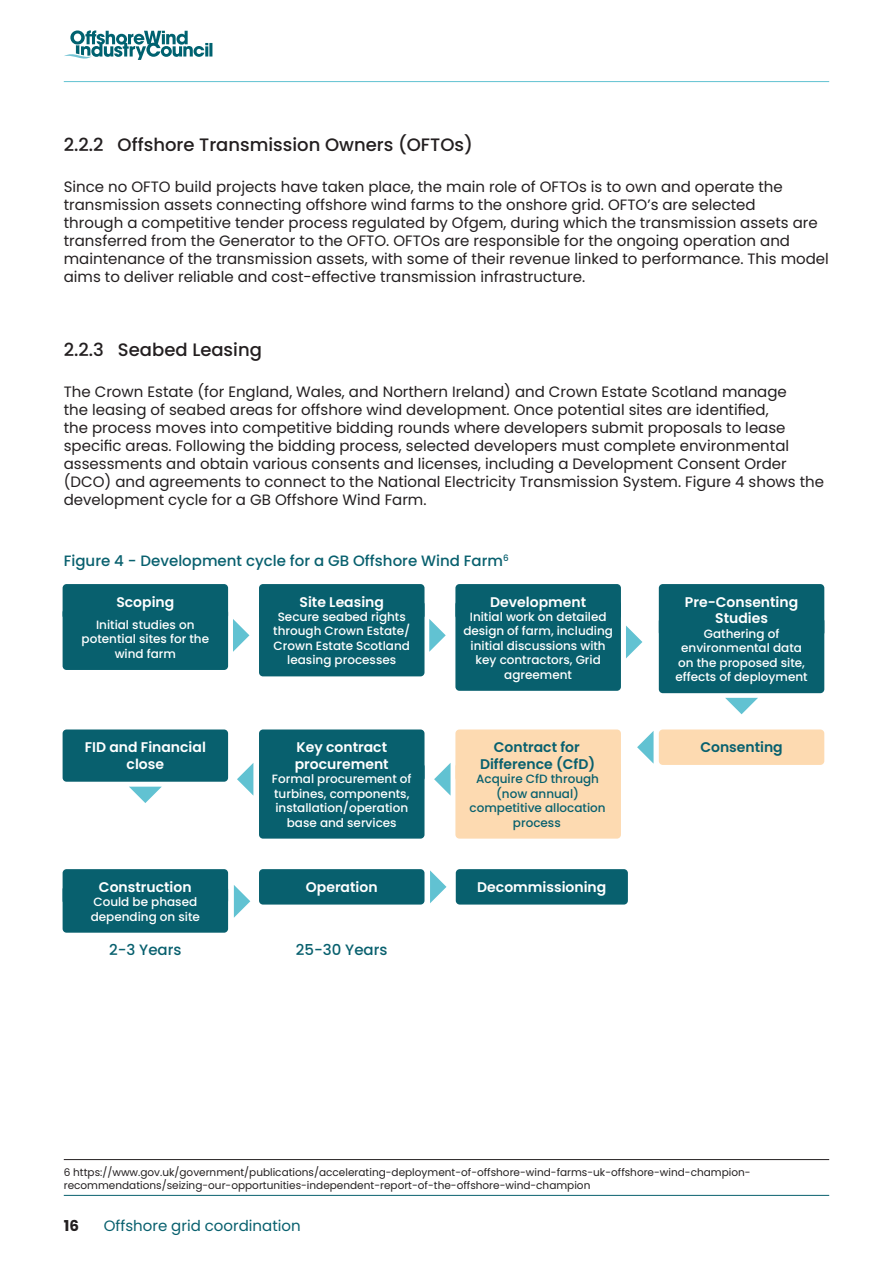
<style>
.page{position:relative;width:893px;height:1263px;background:#fff}
.page>*{position:absolute;margin:0;border:0;box-sizing:border-box;transform-origin:0 0}
.t1{font:500 18px "Poppins";color:#231f20}
.t2{font:15px/18px "Poppins";color:#231f20}
.t3{font:500 15px "Poppins";color:#08606e}
.t4{font:15px "Poppins";color:#08606e}
.t5{font:700 15px "Poppins";color:#231f20}
.t6{font:600 13.95px/16.8px "Poppins";color:#fff;text-align:center}
.t7{font:600 13.95px/16.8px "Poppins";color:#08606e;text-align:center}
.t8{font:500 12px/14.4px "Poppins";color:#fff;text-align:center}
.t9{font:500 12px/14.4px "Poppins";color:#08606e;text-align:center}
.t10{font:10.5px/12.6px "Poppins";color:#231f20}
</style>
<div class="page">
<svg style="left:64px;top:30px;width:148px;height:30px"></svg>
<div style="left:659px;top:584px;width:165px;height:52px;background:#08606e;border-radius:4px"></div>
<div style="left:659px;top:617px;width:165px;height:76px;background:#08606e;border-radius:4px"></div>
<div style="left:63px;top:584px;width:165px;height:35px;background:#08606e;border-radius:4px"></div>
<div style="left:63px;top:608px;width:165px;height:62px;background:#08606e;border-radius:4px"></div>
<div style="left:259px;top:584px;width:165px;height:35px;background:#08606e;border-radius:4px"></div>
<div style="left:259px;top:600px;width:165px;height:76px;background:#08606e;border-radius:4px"></div>
<div style="left:455px;top:584px;width:166px;height:35px;background:#08606e;border-radius:4px"></div>
<div style="left:455px;top:600px;width:166px;height:91px;background:#08606e;border-radius:4px"></div>
<div style="left:63px;top:869px;width:165px;height:35px;background:#08606e;border-radius:4px"></div>
<div style="left:63px;top:886px;width:165px;height:47px;background:#08606e;border-radius:4px"></div>
<div style="left:259px;top:869px;width:165px;height:35px;background:#08606e;border-radius:4px"></div>
<div style="left:456px;top:869px;width:172px;height:35px;background:#08606e;border-radius:4px"></div>
<svg style="left:233px;top:619px;width:16px;height:33px"></svg>
<svg style="left:429px;top:619px;width:17px;height:33px"></svg>
<svg style="left:626px;top:625px;width:16px;height:33px"></svg>
<svg style="left:234px;top:885px;width:16px;height:33px"></svg>
<svg style="left:430px;top:870px;width:16px;height:33px"></svg>
<svg style="left:725px;top:698px;width:33px;height:16px"></svg>
<div style="left:659px;top:729px;width:165px;height:36px;background:#fddab1;border-radius:4px"></div>
<div style="left:63px;top:729px;width:165px;height:53px;background:#08606e;border-radius:4px"></div>
<div style="left:259px;top:729px;width:165px;height:53px;background:#08606e;border-radius:4px"></div>
<div style="left:259px;top:763px;width:165px;height:76px;background:#08606e;border-radius:4px"></div>
<div style="left:455px;top:729px;width:166px;height:53px;background:#fddab1;border-radius:4px"></div>
<div style="left:455px;top:763px;width:166px;height:76px;background:#fddab1;border-radius:4px"></div>
<svg style="left:637px;top:731px;width:17px;height:33px"></svg>
<svg style="left:434px;top:763px;width:17px;height:33px"></svg>
<svg style="left:237px;top:763px;width:16px;height:32px"></svg>
<svg style="left:129px;top:787px;width:33px;height:16px"></svg>
<hr style="left:64px;top:1159px;width:765px;height:1px;background:#231f20">
<hr style="left:64px;top:1195px;width:765px;height:1px;background:#08606e">
<hr style="left:64px;top:81px;width:765px;height:1px;background:#61c2d2">
<p class="t1" style="left:64px;top:134px;width:411px">2.2.2 Offshore Transmission Owners (OFTOs)</p>
<p class="t2" style="left:64px;top:178px;width:767px">Since no OFTO build projects have taken place, the main role of OFTOs is to own and operate the transmission assets connecting offshore wind farms to the onshore grid. OFTO’s are selected<br>through a competitive tender process regulated by Ofgem, during which the transmission assets are transferred from the Generator to the OFTO. OFTOs are responsible for the ongoing operation and maintenance of the transmission assets, with some of their revenue linked to performance. This model aims to deliver reliable and cost-effective transmission infrastructure.</p>
<p class="t1" style="left:64px;top:339px;width:200px">2.2.3 Seabed Leasing</p>
<p class="t2" style="left:64px;top:383px;width:762px">The Crown Estate (for England, Wales, and Northern Ireland) and Crown Estate Scotland manage<br>the leasing of seabed areas for offshore wind development. Once potential sites are identified,<br>the process moves into competitive bidding rounds where developers submit proposals to lease specific areas. Following the bidding process, selected developers must complete environmental assessments and obtain various consents and licenses, including a Development Consent Order (DCO) and agreements to connect to the National Electricity Transmission System. Figure 4 shows the development cycle for a GB Offshore Wind Farm.</p>
<p class="t3" style="left:64px;top:552px;width:446px">Figure 4 - Development cycle for a GB Offshore Wind Farm<sup>6</sup></p>
<p class="t6" style="left:116px;top:593px;width:59px">Scoping</p>
<p class="t8" style="left:82px;top:618px;width:129px">Initial studies on potential sites for the wind farm</p>
<p class="t6" style="left:299px;top:593px;width:86px">Site Leasing</p>
<p class="t8" style="left:273px;top:610px;width:139px">Secure seabed rights through Crown Estate/<br>Crown Estate Scotland leasing processes</p>
<p class="t6" style="left:490px;top:593px;width:97px">Development</p>
<p class="t8" style="left:463px;top:610px;width:151px">Initial work on detailed design of farm, including initial discussions with key contractors, Grid agreement</p>
<p class="t6" style="left:685px;top:593px;width:115px">Pre-Consenting<br>Studies</p>
<p class="t8" style="left:675px;top:626px;width:134px">Gathering of environmental data on the proposed site, effects of deployment</p>
<p class="t6" style="left:85px;top:739px;width:123px">FID and Financial</p>
<p class="t7" style="left:700px;top:739px;width:84px">Consenting</p>
<p class="t6" style="left:127px;top:756px;width:39px">close</p>
<p class="t7" style="left:480px;top:739px;width:117px">Contract for<br>Difference (CfD)</p>
<p class="t9" style="left:470px;top:772px;width:138px">Acquire CfD through (now annual) competitive allocation process</p>
<p class="t6" style="left:295px;top:739px;width:95px;text-align:left">Key contract procurement</p>
<p class="t8" style="left:272px;top:772px;width:141px">Formal procurement of turbines, components, installation/operation base and services</p>
<p class="t6" style="left:99px;top:878px;width:94px">Construction</p>
<p class="t8" style="left:91px;top:895px;width:111px;text-align:left">Could be phased depending on site</p>
<p class="t6" style="left:306px;top:878px;width:73px">Operation</p>
<p class="t6" style="left:477px;top:878px;width:131px">Decommissioning</p>
<p class="t3" style="left:109px;top:941px;width:74px">2-3 Years</p>
<p class="t3" style="left:296px;top:941px;width:93px">25-30 Years</p>
<p class="t10" style="left:64px;top:1166px;width:688px">6 https://www.gov.uk/government/publications/accelerating-deployment-of-offshore-wind-farms-uk-offshore-wind-champion&shy;recommendations/seizing-our-opportunities-independent-report-of-the-offshore-wind-champion</p>
<p class="t5" style="left:64px;top:1217px;width:17px">16</p>
<p class="t4" style="left:104px;top:1217px;width:198px">Offshore grid coordination</p>
</div>
